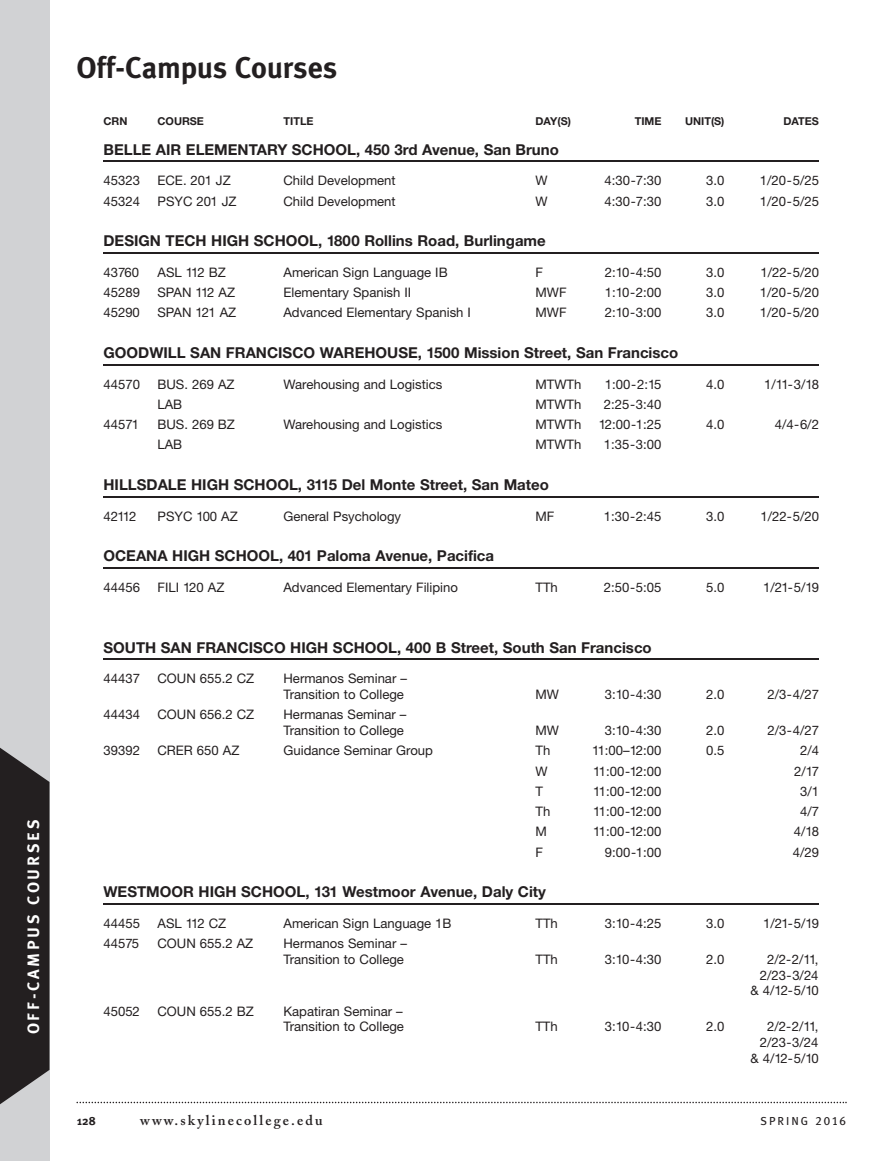
<style>
.page{position:relative;width:891px;height:1161px;background:#fff}
.page>*{position:absolute;margin:0;border:0;box-sizing:border-box;transform-origin:0 0}
.t1{font:700 30px "Meta Plus";color:#231f20}
.t2{font:700 16.5px "Meta Plus";letter-spacing:.165em;color:#fff}
.t3{font:700 15px "Helvetica Neue";color:#231f20}
.t4{font:600 14.25px "Adobe Caslon";letter-spacing:.15em;color:#231f20}
.t5{font:13.2px/15.8px "Helvetica Neue";color:#231f20}
.t6{font:13.2px "Helvetica Neue";letter-spacing:-.035em;color:#231f20}
.t7{font:13.2px "Helvetica Neue";letter-spacing:-.025em;color:#231f20}
.t8{font:700 12px "Meta Plus";color:#231f20}
.t9{font:11.7px "Meta Plus Book Caps";letter-spacing:.165em;color:#231f20}
.t10{font:700 10.8px "Helvetica Neue";color:#231f20}
.s1{font-size:12px}
</style>
<div class="page">
<svg style="left:76px;top:1102px;width:771px;height:1px"></svg>
<div style="left:0;top:0;width:50px;height:1161px;background:#d1d2d4"></div>
<svg style="left:0;top:747px;width:50px;height:358px;background:#343031"></svg>
<hr style="left:104px;top:161px;width:715px;height:1px;background:#231f20">
<hr style="left:104px;top:252px;width:715px;height:1px;background:#231f20">
<hr style="left:104px;top:364px;width:715px;height:1px;background:#231f20">
<hr style="left:104px;top:496px;width:715px;height:1px;background:#231f20">
<hr style="left:104px;top:567px;width:715px;height:1px;background:#231f20">
<hr style="left:104px;top:659px;width:715px;height:1px;background:#231f20">
<hr style="left:104px;top:903px;width:715px;height:1px;background:#231f20">
<p class="t2" style="left:24px;top:1034px;width:216px;rotate:-90deg">OFF-CAMPUS COURSES</p>
<h1 class="t1" style="left:76px;top:50px;width:262px">Off-Campus Courses</h1>
<p class="t10" style="left:104px;top:117px;width:25px">CRN</p>
<p class="t10" style="left:158px;top:117px;width:48px">COURSE</p>
<p class="t10" style="left:284px;top:117px;width:31px">TITLE</p>
<p class="t10" style="left:535px;top:117px;width:37px">DAY(S)</p>
<p class="t10" style="left:635px;top:117px;width:28px">TIME</p>
<p class="t10" style="left:685px;top:117px;width:41px">UNIT(S)</p>
<p class="t10" style="left:784px;top:117px;width:37px">DATES</p>
<p class="t3" style="left:104px;top:144px;width:457px">BELLE AIR ELEMENTARY SCHOOL, 450 3rd Avenue, San Bruno</p>
<p class="t5" style="left:104px;top:174px;width:38px">45323</p>
<p class="t5" style="left:157px;top:174px;width:75px">ECE. 201 JZ</p>
<p class="t5" style="left:283px;top:174px;width:114px">Child Development</p>
<p class="t5" style="left:535px;top:174px;width:14px">W</p>
<p class="t5" style="left:605px;top:174px;width:58px">4:30-7:30</p>
<p class="t5" style="left:706px;top:174px;width:20px">3.0</p>
<p class="t5" style="left:760px;top:174px;width:61px">1/20-5/25</p>
<p class="t5" style="left:104px;top:194px;width:38px">45324</p>
<p class="t5" style="left:157px;top:194px;width:81px">PSYC 201 JZ</p>
<p class="t5" style="left:283px;top:194px;width:114px">Child Development</p>
<p class="t5" style="left:535px;top:194px;width:14px">W</p>
<p class="t5" style="left:605px;top:194px;width:58px">4:30-7:30</p>
<p class="t5" style="left:706px;top:194px;width:20px">3.0</p>
<p class="t5" style="left:760px;top:194px;width:61px">1/20-5/25</p>
<p class="t3" style="left:104px;top:235px;width:444px">DESIGN TECH HIGH SCHOOL, 1800 Rollins Road, Burlingame</p>
<p class="t5" style="left:104px;top:266px;width:37px">43760</p>
<p class="t5" style="left:157px;top:266px;width:70px">ASL 112 BZ</p>
<p class="t5" style="left:283px;top:266px;width:166px">American Sign Language IB</p>
<p class="t5" style="left:535px;top:266px;width:9px">F</p>
<p class="t5" style="left:605px;top:266px;width:58px">2:10-4:50</p>
<p class="t5" style="left:706px;top:266px;width:20px">3.0</p>
<p class="t5" style="left:761px;top:266px;width:60px">1/22-5/20</p>
<p class="t5" style="left:103px;top:286px;width:38px">45289</p>
<p class="t6" style="left:157px;top:288px;width:79px">SPAN 112 AZ</p>
<p class="t5" style="left:283px;top:286px;width:129px">Elementary Spanish II</p>
<p class="t5" style="left:535px;top:286px;width:33px">MWF</p>
<p class="t5" style="left:605px;top:286px;width:58px">1:10-2:00</p>
<p class="t5" style="left:706px;top:286px;width:20px">3.0</p>
<p class="t5" style="left:760px;top:286px;width:61px">1/20-5/20</p>
<p class="t5" style="left:103px;top:306px;width:38px">45290</p>
<p class="t7" style="left:157px;top:308px;width:80px">SPAN 121 AZ</p>
<p class="t5" style="left:283px;top:306px;width:189px">Advanced Elementary Spanish I</p>
<p class="t5" style="left:535px;top:306px;width:33px">MWF</p>
<p class="t5" style="left:605px;top:306px;width:58px">2:10-3:00</p>
<p class="t5" style="left:706px;top:306px;width:20px">3.0</p>
<p class="t5" style="left:760px;top:306px;width:61px">1/20-5/20</p>
<p class="t3" style="left:104px;top:347px;width:576px">GOODWILL SAN FRANCISCO WAREHOUSE, 1500 Mission Street, San Francisco</p>
<p class="t5" style="left:104px;top:377px;width:38px">44570</p>
<p class="t5" style="left:157px;top:377px;width:79px">BUS. 269 AZ</p>
<p class="t5" style="left:283px;top:377px;width:160px">Warehousing and Logistics</p>
<p class="t5" style="left:535px;top:377px;width:47px">MTWTh</p>
<p class="t5" style="left:605px;top:377px;width:58px">1:00-2:15</p>
<p class="t5" style="left:706px;top:377px;width:20px">4.0</p>
<p class="t5" style="left:764px;top:377px;width:56px">1/11-3/18</p>
<p class="t5" style="left:157px;top:398px;width:26px">LAB</p>
<p class="t5" style="left:535px;top:398px;width:47px">MTWTh</p>
<p class="t5" style="left:604px;top:398px;width:59px">2:25-3:40</p>
<p class="t5" style="left:103px;top:418px;width:37px">44571</p>
<p class="t5" style="left:157px;top:418px;width:79px">BUS. 269 BZ</p>
<p class="t5" style="left:283px;top:418px;width:160px">Warehousing and Logistics</p>
<p class="t5" style="left:535px;top:418px;width:47px">MTWTh</p>
<p class="t5" style="left:599px;top:418px;width:64px">12:00-1:25</p>
<p class="t5" style="left:706px;top:418px;width:20px">4.0</p>
<p class="t5" style="left:775px;top:418px;width:46px">4/4-6/2</p>
<p class="t5" style="left:157px;top:438px;width:26px">LAB</p>
<p class="t5" style="left:535px;top:438px;width:47px">MTWTh</p>
<p class="t5" style="left:604px;top:438px;width:59px">1:35-3:00</p>
<p class="t3" style="left:104px;top:479px;width:447px">HILLSDALE HIGH SCHOOL, 3115 Del Monte Street, San Mateo</p>
<p class="t5" style="left:104px;top:509px;width:34px">42112</p>
<p class="t5" style="left:157px;top:509px;width:82px">PSYC 100 AZ</p>
<p class="t5" style="left:283px;top:509px;width:119px">General Psychology</p>
<p class="t5" style="left:535px;top:509px;width:20px">MF</p>
<p class="t5" style="left:604px;top:509px;width:59px">1:30-2:45</p>
<p class="t5" style="left:706px;top:509px;width:20px">3.0</p>
<p class="t5" style="left:761px;top:509px;width:60px">1/22-5/20</p>
<p class="t3" style="left:104px;top:550px;width:392px">OCEANA HIGH SCHOOL, 401 Paloma Avenue, Pacifica</p>
<p class="t5" style="left:104px;top:581px;width:38px">44456</p>
<p class="t5" style="left:157px;top:581px;width:68px">FILI 120 AZ</p>
<p class="t5" style="left:283px;top:581px;width:176px">Advanced Elementary Filipino</p>
<p class="t5" style="left:535px;top:581px;width:24px">TTh</p>
<p class="t5" style="left:604px;top:581px;width:59px">2:50-5:05</p>
<p class="t5" style="left:706px;top:581px;width:20px">5.0</p>
<p class="t5" style="left:763px;top:581px;width:57px">1/21-5/19</p>
<p class="t3" style="left:104px;top:642px;width:550px">SOUTH SAN FRANCISCO HIGH SCHOOL, 400 B Street, South San Francisco</p>
<p class="t5" style="left:104px;top:672px;width:38px">44437</p>
<p class="t5" style="left:157px;top:672px;width:98px">COUN 655.2 CZ</p>
<p class="t5" style="left:283px;top:672px;width:125px">Hermanos Seminar –<br>Transition to College</p>
<p class="t5" style="left:536px;top:688px;width:25px">MW</p>
<p class="t5" style="left:605px;top:688px;width:58px">3:10-4:30</p>
<p class="t5" style="left:706px;top:688px;width:20px">2.0</p>
<p class="t5" style="left:768px;top:688px;width:53px">2/3-4/27</p>
<p class="t5" style="left:104px;top:708px;width:38px">44434</p>
<p class="t5" style="left:157px;top:708px;width:98px">COUN 656.2 CZ</p>
<p class="t5" style="left:283px;top:708px;width:124px">Hermanas Seminar –<br>Transition to College</p>
<p class="t5" style="left:536px;top:724px;width:25px">MW</p>
<p class="t5" style="left:605px;top:724px;width:58px">3:10-4:30</p>
<p class="t5" style="left:706px;top:724px;width:20px">2.0</p>
<p class="t5" style="left:768px;top:724px;width:53px">2/3-4/27</p>
<p class="t5" style="left:104px;top:744px;width:38px">39392</p>
<p class="t5" style="left:157px;top:744px;width:83px">CRER 650 AZ</p>
<p class="t5" style="left:283px;top:744px;width:151px">Guidance Seminar Group</p>
<p class="t5" style="left:536px;top:744px;width:16px">Th</p>
<p class="t5" style="left:592px;top:744px;width:71px">11:00–12:00</p>
<p class="t5" style="left:706px;top:744px;width:20px">0.5</p>
<p class="t5" style="left:800px;top:744px;width:20px">2/4</p>
<p class="t5" style="left:536px;top:764px;width:14px">W</p>
<p class="t5" style="left:593px;top:764px;width:70px">11:00-12:00</p>
<p class="t5" style="left:794px;top:764px;width:26px">2/17</p>
<p class="t5" style="left:536px;top:785px;width:9px">T</p>
<p class="t5" style="left:593px;top:785px;width:70px">11:00-12:00</p>
<p class="t5" style="left:800px;top:785px;width:20px">3/1</p>
<p class="t5" style="left:536px;top:805px;width:16px">Th</p>
<p class="t5" style="left:593px;top:805px;width:70px">11:00-12:00</p>
<p class="t5" style="left:800px;top:805px;width:20px">4/7</p>
<p class="t5" style="left:536px;top:825px;width:13px">M</p>
<p class="t5" style="left:593px;top:825px;width:70px">11:00-12:00</p>
<p class="t5" style="left:794px;top:825px;width:27px">4/18</p>
<p class="t5" style="left:536px;top:845px;width:9px">F</p>
<p class="t5" style="left:605px;top:845px;width:58px">9:00-1:00</p>
<p class="t5" style="left:793px;top:845px;width:28px">4/29</p>
<p class="t3" style="left:104px;top:886px;width:444px">WESTMOOR HIGH SCHOOL, 131 Westmoor Avenue, Daly City</p>
<p class="t5" style="left:104px;top:917px;width:38px">44455</p>
<p class="t5" style="left:157px;top:917px;width:70px">ASL 112 CZ</p>
<p class="t5" style="left:283px;top:917px;width:170px">American Sign Language 1B</p>
<p class="t5" style="left:535px;top:917px;width:24px">TTh</p>
<p class="t5" style="left:605px;top:917px;width:58px">3:10-4:25</p>
<p class="t5" style="left:706px;top:917px;width:20px">3.0</p>
<p class="t5" style="left:763px;top:917px;width:57px">1/21-5/19</p>
<p class="t5" style="left:103px;top:937px;width:37px">44575</p>
<p class="t5" style="left:157px;top:937px;width:97px">COUN 655.2 AZ</p>
<p class="t5" style="left:283px;top:937px;width:125px">Hermanos Seminar –<br>Transition to College</p>
<p class="t5" style="left:535px;top:953px;width:24px">TTh</p>
<p class="t5" style="left:605px;top:953px;width:58px">3:10-4:30</p>
<p class="t5" style="left:706px;top:953px;width:20px">2.0</p>
<p class="t5" style="left:751px;top:953px;width:70px;text-align:right">2/2-2/11,<br>2/23-3/24 &amp; 4/12-5/10</p>
<p class="t5" style="left:103px;top:1004px;width:38px">45052</p>
<p class="t5" style="left:157px;top:1004px;width:98px">COUN 655.2 BZ</p>
<p class="t5" style="left:283px;top:1004px;width:122px">Kapatiran Seminar –<br>Transition to College</p>
<p class="t5" style="left:535px;top:1020px;width:24px">TTh</p>
<p class="t5" style="left:605px;top:1020px;width:58px">3:10-4:30</p>
<p class="t5" style="left:706px;top:1020px;width:20px">2.0</p>
<p class="t5" style="left:751px;top:1020px;width:70px;text-align:right">2/2-2/11,<br>2/23-3/24 &amp; 4/12-5/10</p>
<p class="t8" style="left:77px;top:1114px;width:20px">128</p>
<p class="t4" style="left:140px;top:1115px;width:184px">www.skylinecollege.edu</p>
<p class="t9" style="left:761px;top:1114px;width:87px">SPRING <span class="s1">2016</span></p>
</div>
